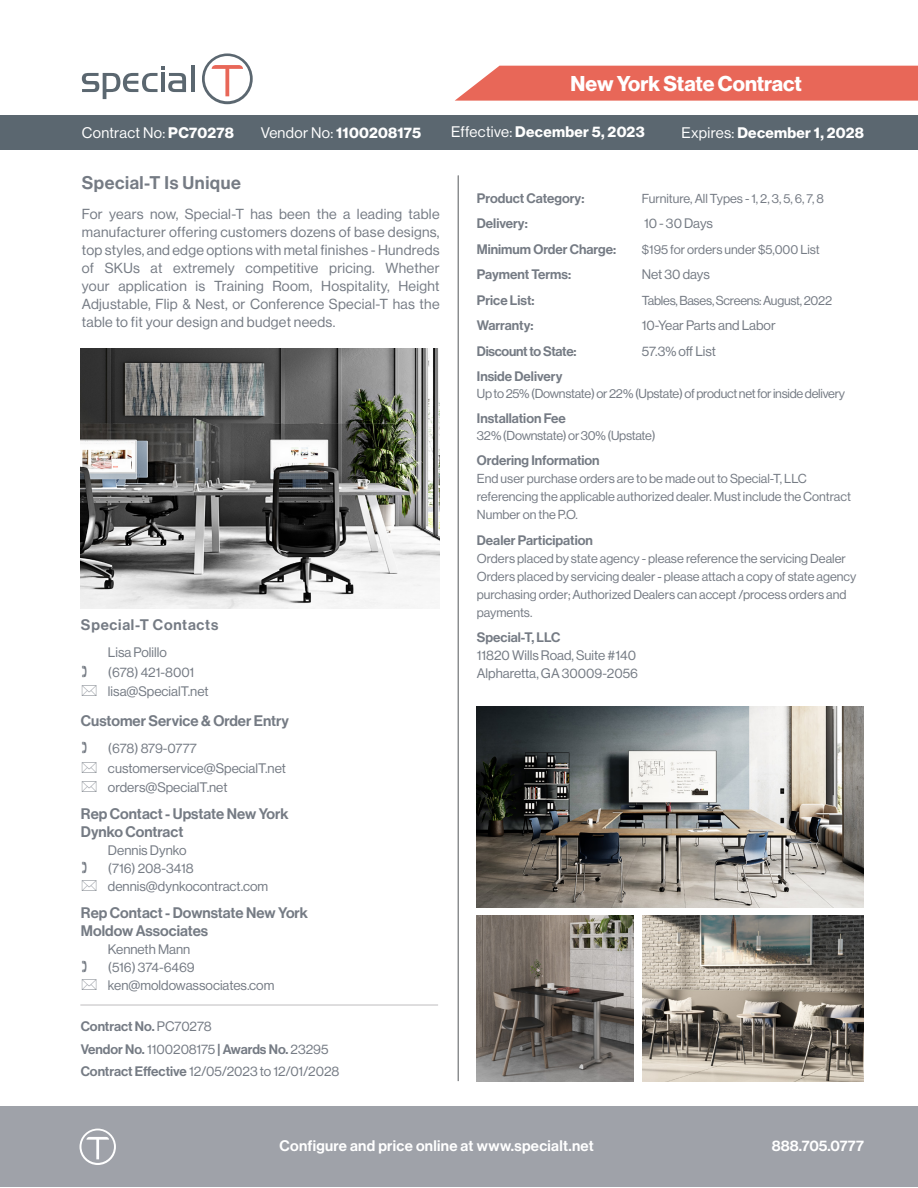
<style>
.page{position:relative;width:918px;height:1188px;background:#fff}
.page>*{position:absolute;margin:0;border:0;box-sizing:border-box;transform-origin:0 0}
.t1{font:21px "N Haas Grotesk DS Pro 75 Bd";color:#fff}
.t2{font:18px "N Haas Grotesk DS Pro 65 Md";letter-spacing:.03em;color:#757b84}
.t3{font:15px "N Haas Grotesk DS Pro 65 Md";color:#757b84}
.t4{font:15px "N Haas Grotesk DS Pro 75 Bd";letter-spacing:.02em;color:#fff}
.t5{font:15px "N Haas Grotesk DS Pro 65 Md";letter-spacing:.02em;color:#fff}
.t6{font:15px "N Haas Grotesk DS Pro 55 Rg";letter-spacing:.02em;color:#fff}
.t7{font:15px "N Haas Grotesk DS Pro 65 Md";letter-spacing:.05em;color:#757b84}
.t8{font:14.25px/18px "N Haas Grotesk DS Pro 55 Rg";letter-spacing:.02em;color:#757b84;text-align:justify}
.t9{font:13.5px "N Haas Grotesk DS Pro 55 Rg";color:#757b84}
.t10{font:13.5px "N Haas Grotesk DS Pro 65 Md";color:#757b84}
.t11{font:13.5px "N Haas Grotesk DS Pro 65 Md";letter-spacing:-.02em;color:#757b84}
.t12{font:12.75px/18px "N Haas Grotesk DS Pro 55 Rg";color:#757b84}
.t13{font:12.75px "N Haas Grotesk DS Pro 55 Rg";letter-spacing:-.02em;color:#757b84}
.s1{font-family:"N Haas Grotesk DS Pro 75 Bd"}
.s2{font-family:"N Haas Grotesk DS Pro 55 Rg"}
.s3{font-family:"N Haas Grotesk DS Pro 95 Blk"}
.s4{font-family:"N Haas Grotesk DS Pro 65 Md"}
</style>
<div class="page">
<svg style="left:455px;top:66px;width:463px;height:35px;background:#e96f61"></svg>
<hr style="left:191px;top:66px;width:3px;height:26px;background:#5b6770">
<svg style="left:82px;top:66px;width:104px;height:33px"></svg>
<svg style="left:202px;top:53px;width:51px;height:51px"></svg>
<div style="left:0;top:115px;width:918px;height:35px;background:#5b6770"></div>
<hr style="left:458px;top:176px;width:1px;height:905px;background:#848688">
<img style="left:477px;top:707px;width:387px;height:200px">
<img style="left:477px;top:916px;width:157px;height:165px">
<img style="left:643px;top:916px;width:221px;height:165px">
<hr style="left:80px;top:1005px;width:358px;height:1px;background:#9a9799">
<img style="left:81px;top:348px;width:359px;height:260px">
<div style="left:0;top:1106px;width:918px;height:81px;background:#9fa2a9"></div>
<svg style="left:79px;top:1128px;width:37px;height:37px"></svg>
<p class="t1" style="left:571px;top:71px;width:233px">New York State Contract</p>
<p class="t6" style="left:82px;top:124px;width:154px">Contract No: <span class="s1">PC70278</span></p>
<p class="t4" style="left:261px;top:124px;width:162px"><span class="s2">Vendor No:</span> 1100208175</p>
<p class="t4" style="left:451px;top:123px;width:195px"><span class="s2">Effective:</span> December 5, 2023</p>
<p class="t4" style="left:681px;top:124px;width:184px"><span class="s2">Expires:</span> December 1, 2028</p>
<p class="t2" style="left:82px;top:173px;width:161px">Special-T Is Unique</p>
<p class="t8" style="left:82px;top:205px;width:359px">For years now, Special-T has been the a leading table manufacturer offering customers dozens of base designs, top styles, and edge options with metal finishes - Hundreds of SKUs at extremely competitive pricing. Whether your application is Training Room, Hospitality, Height Adjustable, Flip &amp; Nest, or Conference Special-T has the table to fit your design and budget needs.</p>
<p class="t7" style="left:81px;top:616px;width:139px">Special-T Contacts</p>
<p class="t9" style="left:108px;top:645px;width:60px">Lisa Polillo</p>
<p class="t9" style="left:108px;top:664px;width:88px">(678) 421-8001</p>
<p class="t9" style="left:108px;top:684px;width:102px">lisa@SpecialT.net</p>
<p class="t3" style="left:81px;top:712px;width:210px">Customer Service &amp; Order Entry</p>
<p class="t9" style="left:108px;top:741px;width:90px">(678) 879-0777</p>
<p class="t9" style="left:108px;top:760px;width:179px">customerservice@SpecialT.net</p>
<p class="t9" style="left:108px;top:780px;width:121px">orders@SpecialT.net</p>
<p class="t3" style="left:81px;top:805px;width:209px">Rep Contact - Upstate New York</p>
<p class="t3" style="left:81px;top:823px;width:104px">Dynko Contract</p>
<p class="t9" style="left:108px;top:843px;width:80px">Dennis Dynko</p>
<p class="t9" style="left:108px;top:861px;width:87px">(716) 208-3418</p>
<p class="t9" style="left:108px;top:879px;width:162px">dennis@dynkocontract.com</p>
<p class="t3" style="left:81px;top:904px;width:229px">Rep Contact - Downstate New York</p>
<p class="t3" style="left:81px;top:922px;width:129px">Moldow Associates</p>
<p class="t9" style="left:108px;top:942px;width:84px">Kenneth Mann</p>
<p class="t9" style="left:108px;top:960px;width:88px">(516) 374-6469</p>
<p class="t9" style="left:108px;top:978px;width:168px">ken@moldowassociates.com</p>
<p class="t10" style="left:81px;top:1019px;width:133px">Contract No. <span class="s2">PC70278</span></p>
<p class="t10" style="left:81px;top:1041px;width:249px">Vendor No. <span class="s2">1100208175</span> <span class="s3">|</span> Awards No. <span class="s2">23295</span></p>
<p class="t9" style="left:81px;top:1064px;width:260px"><span class="s4">Contract Effective</span> 12/05/2023 to 12/01/2028</p>
<p class="t10" style="left:477px;top:190px;width:109px">Product Category:</p>
<p class="t12" style="left:642px;top:190px;width:184px">Furniture, All Types - 1, 2, 3, 5, 6, 7, 8</p>
<p class="t10" style="left:477px;top:216px;width:52px">Delivery:</p>
<p class="t9" style="left:644px;top:216px;width:71px">10 - 30 Days</p>
<p class="t10" style="left:477px;top:241px;width:141px">Minimum Order Charge:</p>
<p class="t12" style="left:642px;top:241px;width:179px">$195 for orders under $5,000 List</p>
<p class="t10" style="left:477px;top:267px;width:96px">Payment Terms:</p>
<p class="t9" style="left:642px;top:267px;width:70px">Net 30 days</p>
<p class="t10" style="left:477px;top:292px;width:59px">Price List:</p>
<p class="t13" style="left:642px;top:293px;width:192px">Tables, Bases, Screens: August, 2022</p>
<p class="t10" style="left:477px;top:318px;width:58px">Warranty:</p>
<p class="t9" style="left:642px;top:318px;width:135px">10-Year Parts and Labor</p>
<p class="t11" style="left:477px;top:343px;width:101px">Discount to State:</p>
<p class="t9" style="left:642px;top:344px;width:76px">57.3% off List</p>
<p class="t10" style="left:477px;top:369px;width:87px">Inside Delivery</p>
<p class="t13" style="left:477px;top:386px;width:370px">Up to 25% (Downstate) or 22% (Upstate) of product net for inside delivery</p>
<p class="t10" style="left:477px;top:411px;width:90px">Installation Fee</p>
<p class="t13" style="left:477px;top:428px;width:180px">32% (Downstate) or 30% (Upstate)</p>
<p class="t10" style="left:477px;top:453px;width:124px">Ordering Information</p>
<p class="t12" style="left:477px;top:470px;width:376px">End user purchase orders are to be made out to Special-T, LLC referencing the applicable authorized dealer. Must include the Contract<br>Number on the P.O.</p>
<p class="t10" style="left:477px;top:532px;width:118px">Dealer Participation</p>
<p class="t12" style="left:477px;top:550px;width:370px">Orders placed by state agency - please reference the servicing Dealer</p>
<p class="t12" style="left:477px;top:568px;width:381px">Orders placed by servicing dealer - please attach a copy of state agency purchasing order; Authorized Dealers can accept /process orders and payments.</p>
<p class="t10" style="left:477px;top:630px;width:85px">Special-T, LLC</p>
<p class="t9" style="left:477px;top:648px;width:161px">11820 Wills Road, Suite #140</p>
<p class="t9" style="left:477px;top:666px;width:163px">Alpharetta, GA 30009-2056</p>
<p class="t5" style="left:279px;top:1138px;width:316px">Configure and price online at www.specialt.net</p>
<p class="t5" style="left:772px;top:1138px;width:94px">888.705.0777</p>
</div>
